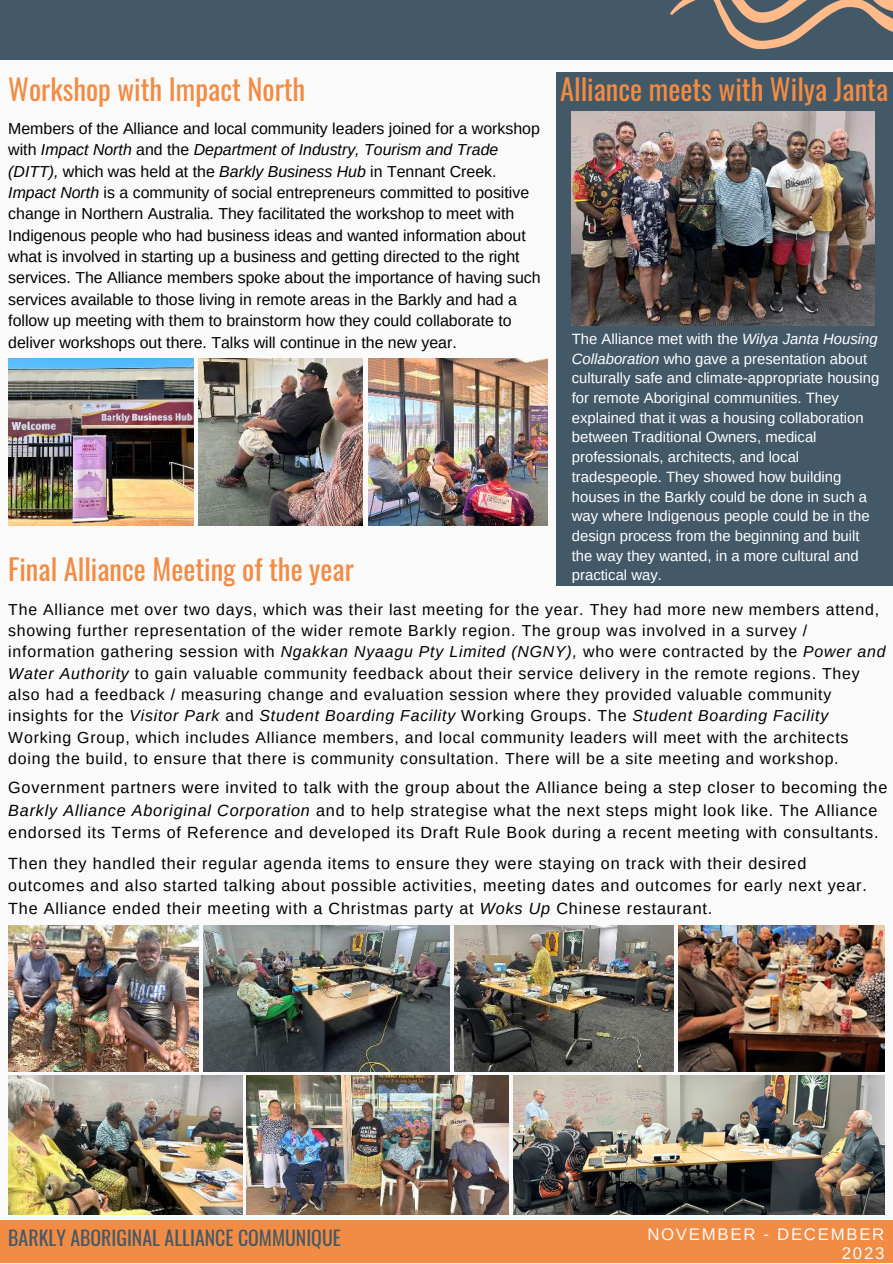
<style>
.page{position:relative;width:893px;height:1264px;background:#fff}
.page>*{position:absolute;margin:0;border:0;box-sizing:border-box;transform-origin:0 0}
.t1{font:28.65px "Oswald";color:#f28b43}
.t2{font:28.5px "Oswald";color:#f28b43}
.t3{font:19.8px "Oswald";color:#435967}
.t4{font:16.8px/19px "Arimo";letter-spacing:.1em;color:#fafafa;text-align:right}
.t5{font:16.2px/22.5px "Arimo";letter-spacing:.05em;color:#000}
.t6{font:15.9px/21.3px "Arimo";letter-spacing:.05em;color:#000}
.t7{font:15.9px/21.3px "Arimo";color:#000}
.t8{font:14.85px/19.6px "Arimo";color:#fff}
.s1{font-style:italic}
</style>
<div class="page">
<div style="left:0;top:0;width:892px;height:1262px;background:#fafafa"></div>
<div style="left:555px;top:72px;width:337px;height:514px;background:#435967"></div>
<div style="left:0;top:1219px;width:892px;height:43px;background:#f28b43"></div>
<div style="left:0;top:0;width:892px;height:59px;background:#435967"></div>
<svg style="left:670px;top:0;width:222px;height:50px"></svg>
<img style="left:8px;top:925px;width:190px;height:145px">
<img style="left:8px;top:358px;width:186px;height:168px">
<img style="left:199px;top:358px;width:164px;height:168px">
<img style="left:368px;top:358px;width:179px;height:168px">
<img style="left:571px;top:112px;width:303px;height:213px">
<img style="left:203px;top:925px;width:246px;height:145px">
<img style="left:247px;top:1075px;width:262px;height:139px">
<img style="left:454px;top:925px;width:219px;height:145px">
<img style="left:8px;top:1075px;width:234px;height:139px">
<img style="left:678px;top:925px;width:206px;height:145px">
<img style="left:513px;top:1075px;width:371px;height:139px">
<h2 class="t2" style="left:8px;top:64px;width:298px">Workshop with Impact North</h2>
<h1 class="t1" style="left:560px;top:63px;width:329px">Alliance meets with Wilya Janta</h1>
<p class="t7" style="left:8px;top:118px;width:534px">Members of the Alliance and local community leaders joined for a workshop with <span class="s1">Impact North</span> and the <span class="s1">Department of Industry, Tourism and Trade (DITT),</span> which was held at the <span class="s1">Barkly Business Hub</span> in Tennant Creek.<br><span class="s1">Impact North</span> is a community of social entrepreneurs committed to positive change in Northern Australia. They facilitated the workshop to meet with Indigenous people who had business ideas and wanted information about what is involved in starting up a business and getting directed to the right services. The Alliance members spoke about the importance of having such services available to those living in remote areas in the Barkly and had a follow up meeting with them to brainstorm how they could collaborate to deliver workshops out there. Talks will continue in the new year.</p>
<p class="t8" style="left:571px;top:329px;width:309px">The Alliance met with the <span class="s1">Wilya Janta Housing Collaboration</span> who gave a presentation about culturally safe and climate-appropriate housing for remote Aboriginal communities. They explained that it was a housing collaboration between Traditional Owners, medical professionals, architects, and local tradespeople. They showed how building houses in the Barkly could be done in such a way where Indigenous people could be in the design process from the beginning and built the way they wanted, in a more cultural and practical way.</p>
<h2 class="t2" style="left:8px;top:544px;width:347px">Final Alliance Meeting of the year</h2>
<p class="t6" style="left:8px;top:598px;width:878px">The Alliance met over two days, which was their last meeting for the year. They had more new members attend, showing further representation of the wider remote Barkly region. The group was involved in a survey / information gathering session with <span class="s1">Ngakkan Nyaagu Pty Limited (NGNY),</span> who were contracted by the <span class="s1">Power and Water Authority</span> to gain valuable community feedback about their service delivery in the remote regions. They also had a feedback / measuring change and evaluation session where they provided valuable community insights for the <span class="s1">Visitor Park</span> and <span class="s1">Student Boarding Facility</span> Working Groups. The <span class="s1">Student Boarding Facility </span>Working Group, which includes Alliance members, and local community leaders will meet with the architects doing the build, to ensure that there is community consultation. There will be a site meeting and workshop.</p>
<p class="t5" style="left:8px;top:776px;width:880px">Government partners were invited to talk with the group about the Alliance being a step closer to becoming the<br><span class="s1">Barkly Alliance Aboriginal Corporation</span> and to help strategise what the next steps might look like. The Alliance endorsed its Terms of Reference and developed its Draft Rule Book during a recent meeting with consultants.</p>
<p class="t5" style="left:8px;top:852px;width:860px">Then they handled their regular agenda items to ensure they were staying on track with their desired outcomes and also started talking about possible activities, meeting dates and outcomes for early next year.<br>The Alliance ended their meeting with a Christmas party at <span class="s1">Woks Up</span> Chinese restaurant.</p>
<p class="t3" style="left:8px;top:1219px;width:334px">BARKLY ABORIGINAL ALLIANCE COMMUNIQUE</p>
<p class="t4" style="left:647px;top:1224px;width:238px">NOVEMBER - DECEMBER<br>2023</p>
</div>
